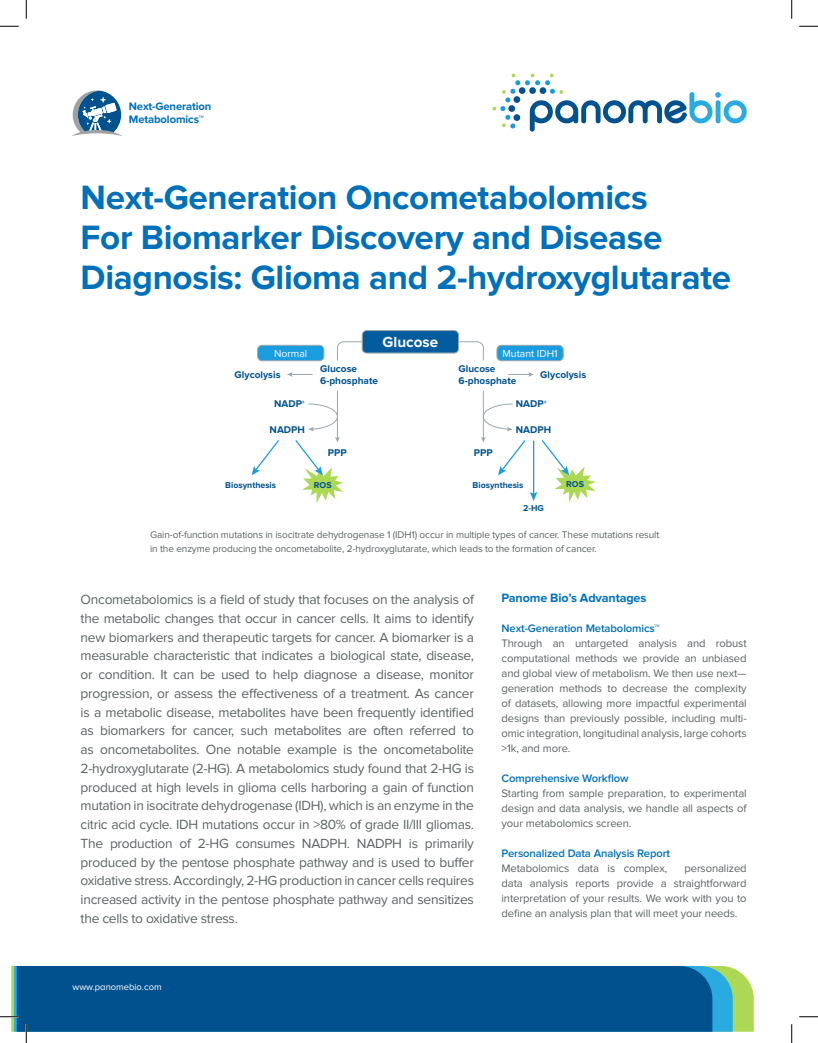
<style>
.page{position:relative;width:818px;height:1043px;background:#fff}
.page>*{position:absolute;margin:0;border:0;box-sizing:border-box;transform-origin:0 0}
.Body_Copy_-_9_12{font:700 35px/40px "Proxima Nova";letter-spacing:-.01em;color:#0070ba}
.t1{font:700 15.12px "Proxima Nova";color:#fff}
.Body_Copy_-_9_12-2{font:13.75px/18.8px "Proxima Nova";letter-spacing:-.02em;color:#5c6264;text-align:justify}
.Body_Copy_-_9_12-3{font:700 12.5px "Proxima Nova";letter-spacing:-.01em;color:#0070ba}
.Body_Copy_-_9_12-4{font:11.25px/15px "Proxima Nova";letter-spacing:-.01em;color:#5c6264;text-align:justify}
.Body_Copy_-_9_12-5{font:600 11.25px "Proxima Nova";letter-spacing:-.01em;color:#0070ba}
.Body_Copy_-_9_12-6{font:700 11.25px "Proxima Nova";letter-spacing:-.01em;color:#0070ba}
.t2{font:10.5px "Proxima Nova";color:#fff}
.t3{font:700 10.12px/12.1px "Proxima Nova";color:#00528e}
.Body_Copy_-_9_12-7{font:10px/13.8px "Proxima Nova";letter-spacing:-.01em;color:#5c6264}
.t4{font:9.38px "Proxima Nova A";color:#fff}
.t5{font:700 8.88px "Proxima Nova";color:#00528e}
</style>
<div class="page">
<svg style="left:492px;top:73px;width:254px;height:59px"></svg>
<div style="left:529px;top:87px;width:7px;height:7px;background:#01518f;border-radius:50%"></div>
<div style="left:539px;top:87px;width:7px;height:7px;background:#01518f;border-radius:50%"></div>
<div style="left:519px;top:87px;width:6px;height:7px;background:#01518f;border-radius:50%"></div>
<div style="left:513px;top:114px;width:7px;height:7px;background:#01518f;border-radius:50%"></div>
<div style="left:513px;top:96px;width:7px;height:7px;background:#01518f;border-radius:50%"></div>
<svg style="left:11px;top:966px;width:742px;height:65px;background:#b5dc6f"></svg>
<svg style="left:14px;top:966px;width:718px;height:65px"></svg>
<div style="left:17px;top:966px;width:695px;height:65px;background:#01518f"></div>
<svg style="left:72px;top:90px;width:50px;height:46px"></svg>
<div style="left:362px;top:330px;width:96px;height:23px;background:#035c9e;border-radius:5px"></div>
<div style="left:362px;top:330px;width:97px;height:23px;border:1px solid #9ca7ad;border-radius:5px"></div>
<div style="left:257px;top:345px;width:67px;height:16px;background:#1a9cde;border-radius:5px"></div>
<div style="left:257px;top:345px;width:67px;height:16px;border:1px solid #9ca7ad;border-radius:5px"></div>
<svg style="left:337px;top:341px;width:26px;height:20px"></svg>
<svg style="left:287px;top:372px;width:25px;height:5px"></svg>
<hr style="left:337px;top:391px;width:1px;height:48px;background:#9ca7ad">
<svg style="left:308px;top:403px;width:29px;height:28px"></svg>
<svg style="left:295px;top:437px;width:48px;height:66px"></svg>
<svg style="left:251px;top:440px;width:28px;height:35px"></svg>
<div style="left:497px;top:345px;width:66px;height:16px;background:#1a9cde;border-radius:5px"></div>
<div style="left:496px;top:345px;width:67px;height:16px;border:1px solid #9ca7ad;border-radius:5px"></div>
<svg style="left:457px;top:341px;width:27px;height:20px"></svg>
<svg style="left:508px;top:372px;width:26px;height:5px"></svg>
<hr style="left:483px;top:391px;width:1px;height:48px;background:#9ca7ad">
<svg style="left:481px;top:437px;width:4px;height:5px"></svg>
<svg style="left:482px;top:403px;width:31px;height:28px"></svg>
<svg style="left:498px;top:440px;width:98px;height:62px"></svg>
<svg style="left:0;top:25px;width:19px;height:2px"></svg>
<svg style="left:799px;top:25px;width:19px;height:2px"></svg>
<svg style="left:0;top:1015px;width:19px;height:2px"></svg>
<svg style="left:799px;top:1016px;width:19px;height:1px"></svg>
<svg style="left:25px;top:0;width:2px;height:19px"></svg>
<svg style="left:25px;top:1024px;width:2px;height:18px"></svg>
<svg style="left:791px;top:0;width:1px;height:19px"></svg>
<svg style="left:791px;top:1024px;width:1px;height:18px"></svg>
<p class="Body_Copy_-_9_12-6" style="left:129px;top:100px;width:84px">Next-Generation</p>
<p class="Body_Copy_-_9_12-6" style="left:129px;top:112px;width:77px">Metabolomics™</p>
<p class="Body_Copy_-_9_12" style="left:81px;top:178px;width:568px">Next-Generation Oncometabolomics</p>
<p class="Body_Copy_-_9_12" style="left:81px;top:218px;width:652px">For Biomarker Discovery and Disease<br>Diagnosis: Glioma and 2-hydroxyglutarate</p>
<p class="t1" style="left:382px;top:333px;width:57px">Glucose</p>
<p class="t2" style="left:274px;top:347px;width:35px">Normal</p>
<p class="t3" style="left:234px;top:368px;width:47px">Glycolysis</p>
<p class="t3" style="left:320px;top:363px;width:59px">Glucose<br>6-phosphate</p>
<p class="t2" style="left:502px;top:347px;width:57px">Mutant IDH1</p>
<p class="t3" style="left:458px;top:363px;width:59px">Glucose<br>6-phosphate</p>
<p class="t3" style="left:540px;top:368px;width:47px">Glycolysis</p>
<p class="t3" style="left:274px;top:398px;width:32px">NADP<sup>+</sup></p>
<p class="t3" style="left:516px;top:398px;width:32px">NADP<sup>+</sup></p>
<p class="t3" style="left:269px;top:423px;width:37px">NADPH</p>
<p class="t3" style="left:516px;top:423px;width:37px">NADPH</p>
<p class="t3" style="left:328px;top:447px;width:20px">PPP</p>
<p class="t3" style="left:474px;top:447px;width:20px">PPP</p>
<p class="t5" style="left:225px;top:479px;width:52px">Biosynthesis</p>
<p class="t5" style="left:314px;top:479px;width:19px">ROS</p>
<p class="t5" style="left:472px;top:479px;width:52px">Biosynthesis</p>
<p class="t5" style="left:566px;top:479px;width:19px">ROS</p>
<p class="t5" style="left:523px;top:503px;width:22px">2-HG</p>
<p class="Body_Copy_-_9_12-7" style="left:150px;top:528px;width:510px">Gain-of-function mutations in isocitrate dehydrogenase 1 (IDH1) occur in multiple types of cancer. These mutations result in the enzyme producing the oncometabolite, 2-hydroxyglutarate, which leads to the formation of cancer.</p>
<p class="Body_Copy_-_9_12-2" style="left:81px;top:590px;width:395px">Oncometabolomics is a field of study that focuses on the analysis of the metabolic changes that occur in cancer cells. It aims to identify new biomarkers and therapeutic targets for cancer. A biomarker is a measurable characteristic that indicates a biological state, disease, or condition. It can be used to help diagnose a disease, monitor progression, or assess the effectiveness of a treatment. As cancer is a metabolic disease, metabolites have been frequently identified as biomarkers for cancer, such metabolites are often referred to as oncometabolites. One notable example is the oncometabolite 2-hydroxyglutarate (2-HG). A metabolomics study found that 2-HG is produced at high levels in glioma cells harboring a gain of function mutation in isocitrate dehydrogenase (IDH), which is an enzyme in the citric acid cycle. IDH mutations occur in &gt;80% of grade II/III gliomas.<br>The production of 2-HG consumes NADPH. NADPH is primarily produced by the pentose phosphate pathway and is used to buffer oxidative stress. Accordingly, 2-HG production in cancer cells requires increased activity in the pentose phosphate pathway and sensitizes the cells to oxidative stress.</p>
<p class="t4" style="left:72px;top:982px;width:91px">www.panomebio.com</p>
<p class="Body_Copy_-_9_12-3" style="left:501px;top:590px;width:146px">Panome Bio’s Advantages</p>
<p class="Body_Copy_-_9_12-5" style="left:501px;top:623px;width:160px">Next-Generation Metabolomics™</p>
<p class="Body_Copy_-_9_12-4" style="left:501px;top:636px;width:247px">Through an untargeted analysis and robust computational methods we provide an unbiased and global view of metabolism. We then use next— generation methods to decrease the complexity of datasets, allowing more impactful experimental designs than previously possible, including multi&shy;omic integration, longitudinal analysis, large cohorts &gt;1k, and more.</p>
<p class="Body_Copy_-_9_12-5" style="left:501px;top:773px;width:128px">Comprehensive Workflow</p>
<p class="Body_Copy_-_9_12-4" style="left:501px;top:786px;width:247px">Starting from sample preparation, to experimental design and data analysis, we handle all aspects of your metabolomics screen.</p>
<p class="Body_Copy_-_9_12-5" style="left:501px;top:848px;width:170px">Personalized Data Analysis Report</p>
<p class="Body_Copy_-_9_12-4" style="left:501px;top:861px;width:167px">Metabolomics data is complex,</p>
<p class="Body_Copy_-_9_12-4" style="left:501px;top:861px;width:247px;text-indent:183px">personalized data analysis reports provide a straightforward interpretation of your results. We work with you to define an analysis plan that will meet your needs.</p>
</div>
